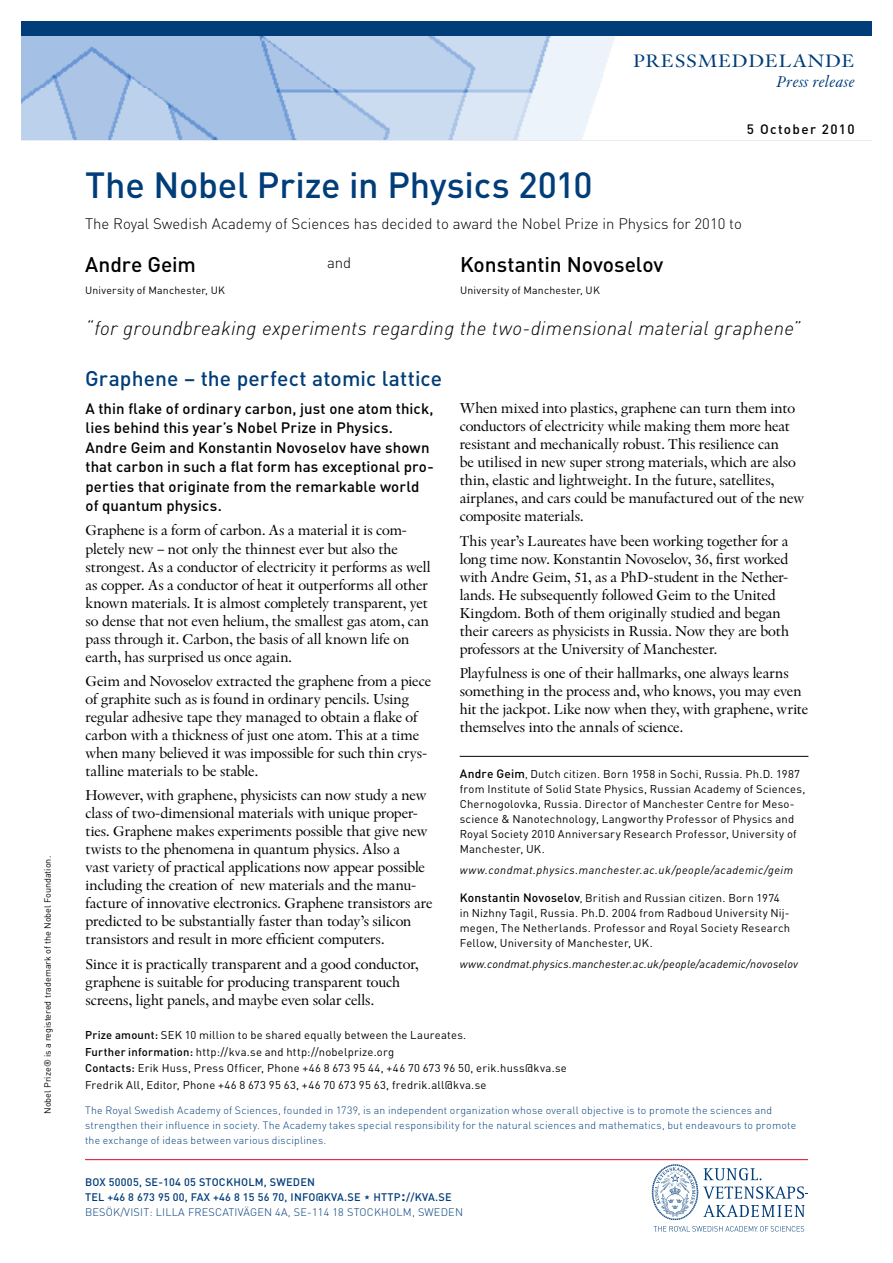
<style>
.page{position:relative;width:893px;height:1263px;background:#fff}
.page>*{position:absolute;margin:0;border:0;box-sizing:border-box;transform-origin:0 0}
.t1{font:500 36px "DIN Pro";letter-spacing:-.01em;color:#003d79}
.t2{font:500 21px "DIN Pro";letter-spacing:.005em;color:#003d79}
.t3{font:500 21px "DIN Pro";letter-spacing:-.005em;color:#000}
.t4{font:italic 300 19.5px "DIN Pro";letter-spacing:.015em;color:#000}
.t5{font:18.9px "Indigo Twenty";letter-spacing:.03em;color:#003d79;scale:1.11 1}
.t6{font:italic 16.5px "Indigo Twenty";letter-spacing:.03em;color:#003d79}
.t7{font:15px/18px "Indigo Twenty";letter-spacing:-.005em;color:#000}
.t8{font:500 15px/19.5px "DIN Pro";letter-spacing:.005em;color:#000}
.t9{font:300 15px "DIN Pro";color:#000}
.t10{font:500 13.5px "DIN Pro";letter-spacing:.1em;color:#000}
.t11{font:11.25px/15px "DIN Pro";letter-spacing:.02em;color:#000}
.t12{font:italic 11.25px "DIN Pro";letter-spacing:.025em;color:#000}
.t13{font:italic 11.25px "DIN Pro";letter-spacing:.045em;color:#000}
.t14{font:500 10.8px/15px "DIN Pro";letter-spacing:.02em;color:#003d79}
.t15{font:300 10.5px/15px "DIN Pro";letter-spacing:.02em;color:#003d79}
.t16{font:10.5px "DIN Pro";letter-spacing:.02em;color:#000}
.t17{font:9px "DIN Pro";color:#000}
.s1{font-weight:500;font-size:12px}
.s2{font-size:10.5px}
.s3{font-weight:500}
.s4{font-size:16.5px}
.s5{font-weight:300}
</style>
<div class="page">
<img style="left:21px;top:36px;width:594px;height:104px">
<div style="left:21px;top:21px;width:851px;height:15px;background:#003d79"></div>
<svg style="left:654px;top:1226px;width:150px;height:5px"></svg>
<svg style="left:652px;top:1164px;width:156px;height:56px"></svg>
<hr style="left:85px;top:1159px;width:723px;height:1px;background:#e30029">
<hr style="left:460px;top:756px;width:348px;height:1px;background:#000">
<p class="t17" style="left:41px;top:1114px;width:259px;rotate:-90deg">Nobel Prize® is a registered trademark of the Nobel Foundation.</p>
<p class="t5" style="left:633px;top:49px;width:201px">PRESSMEDDELANDE</p>
<p class="t6" style="left:777px;top:71px;width:79px">Press release</p>
<p class="t10" style="left:747px;top:120px;width:109px">5 October 2010</p>
<h1 class="t1" style="left:85px;top:160px;width:509px">The Nobel Prize in Physics 2010</h1>
<p class="t9" style="left:85px;top:213px;width:658px">The Royal Swedish Academy of Sciences has decided to award the Nobel Prize in Physics for 2010 to</p>
<h2 class="t3" style="left:85px;top:250px;width:112px">Andre Geim</h2>
<p class="t16" style="left:85px;top:283px;width:141px">University of Manchester, UK</p>
<p class="t9" style="left:327px;top:252px;width:26px">and</p>
<h2 class="t3" style="left:460px;top:250px;width:205px">Konstantin Novoselov</h2>
<p class="t16" style="left:460px;top:283px;width:141px">University of Manchester, UK</p>
<h3 class="t4" style="left:85px;top:316px;width:717px">“for groundbreaking experiments regarding the two-dimensional material graphene”</h3>
<h2 class="t2" style="left:85px;top:364px;width:359px">Graphene – the perfect atomic lattice</h2>
<p class="t8" style="left:86px;top:398px;width:350px">A thin flake of ordinary carbon, just one atom thick, lies behind this year’s Nobel Prize in Physics.<br>Andre Geim and Konstantin Novoselov have shown that carbon in such a flat form has exceptional pro&shy;perties that originate from the remarkable world of quantum physics.</p>
<p class="t7" style="left:86px;top:521px;width:347px">Graphene is a form of carbon. As a material it is com&shy;pletely new – not only the thinnest ever but also the strongest. As a conductor of electricity it performs as well as copper. As a conductor of heat it outperforms all other known materials. It is almost completely transparent, yet so dense that not even helium, the smallest gas atom, can pass through it. Carbon, the basis of all known life on earth, has surprised us once again.</p>
<p class="t7" style="left:86px;top:672px;width:347px">Geim and Novoselov extracted the graphene from a piece of graphite such as is found in ordinary pencils. Using regular adhesive tape they managed to obtain a flake of carbon with a thickness of just one atom. This at a time when many believed it was impossible for such thin crys&shy;talline materials to be stable.</p>
<p class="t7" style="left:86px;top:786px;width:348px">However, with graphene, physicists can now study a new class of two-dimensional materials with unique proper&shy;ties. Graphene makes experiments possible that give new twists to the phenomena in quantum physics. Also a<br>vast variety of practical applications now appear possible including the creation of new materials and the manu&shy;facture of innovative electronics. Graphene transistors are predicted to be substantially faster than today’s silicon transistors and result in more efficient computers.</p>
<p class="t7" style="left:86px;top:954px;width:335px">Since it is practically transparent and a good conductor, graphene is suitable for producing transparent touch screens, light panels, and maybe even solar cells.</p>
<p class="t7" style="left:460px;top:399px;width:346px">When mixed into plastics, graphene can turn them into conductors of electricity while making them more heat resistant and mechanically robust. This resilience can<br>be utilised in new super strong materials, which are also thin, elastic and lightweight. In the future, satellites, airplanes, and cars could be manufactured out of the new composite materials.</p>
<p class="t7" style="left:460px;top:532px;width:331px">This year’s Laureates have been working together for a long time now. Konstantin Novoselov, 36, first worked with Andre Geim, 51, as a PhD-student in the Nether&shy;lands. He subsequently followed Geim to the United Kingdom. Both of them originally studied and began their careers as physicists in Russia. Now they are both professors at the University of Manchester.</p>
<p class="t7" style="left:460px;top:664px;width:350px">Playfulness is one of their hallmarks, one always learns something in the process and, who knows, you may even hit the jackpot. Like now when they, with graphene, write themselves into the annals of science.</p>
<p class="t11" style="left:460px;top:766px;width:347px"><span class="s1">Andre Geim</span><span class="s2">,</span> Dutch citizen. Born 1958 in Sochi, Russia. Ph.D. 1987 from Institute of Solid State Physics, Russian Academy of Sciences, Chernogolovka, Russia. Director of Manchester Centre for Meso&shy;science &amp; Nanotechnology, Langworthy Professor of Physics and Royal Society 2010 Anniversary Research Professor, University of Manchester, UK.</p>
<p class="t13" style="left:460px;top:863px;width:335px">www.condmat.physics.manchester.ac.uk/people/academic/geim</p>
<p class="t11" style="left:460px;top:890px;width:332px"><span class="s1">Konstantin Novoselov</span><span class="s2">,</span> British and Russian citizen. Born 1974 in Nizhny Tagil, Russia. Ph.D. 2004 from Radboud University Nij&shy;megen, The Netherlands. Professor and Royal Society Research Fellow, University of Manchester, UK.</p>
<p class="t12" style="left:460px;top:957px;width:340px">www.condmat.physics.manchester.ac.uk/people/academic/novoselov</p>
<p class="t11" style="left:85px;top:1026px;width:483px;line-height:16.5px"><span class="s3">Prize amount:</span> SEK 10 million to be shared equally between the Laureates.<br><span class="s3">Further information:</span> http://kva.se and http://nobelprize.org<br><span class="s3">Contacts:</span> Erik Huss, Press Officer, Phone +46 8 673 95 44, +46 70 673 96 50, erik.huss@kva.se Fredrik All, Editor, Phone +46 8 673 95 63, +46 70 673 95 63, fredrik.all@kva.se</p>
<p class="t15" style="left:85px;top:1102px;width:713px">The Royal Swedish Academy of Sciences, founded in 1739, is an independent organization whose overall objective is to promote the sciences and strengthen their influence in society. The Academy takes special responsibility for the natural sciences and mathematics, but endeavours to promote the exchange of ideas between various disciplines.</p>
<p class="t14" style="left:85px;top:1174px;width:379px">BOX 50005, SE-104 05 STOCKHOLM, SWEDEN<br>TEL +46 8 673 95 00, FAX +46 8 15 56 70, INFO@KVA.SE HTTP<span class="s4">:</span>//KVA.SE<br><span class="s5">BESÖK/VISIT: LILLA FRESCATIVÄGEN 4A, SE-114 18 STOCKHOLM, SWEDEN</span></p>
</div>
